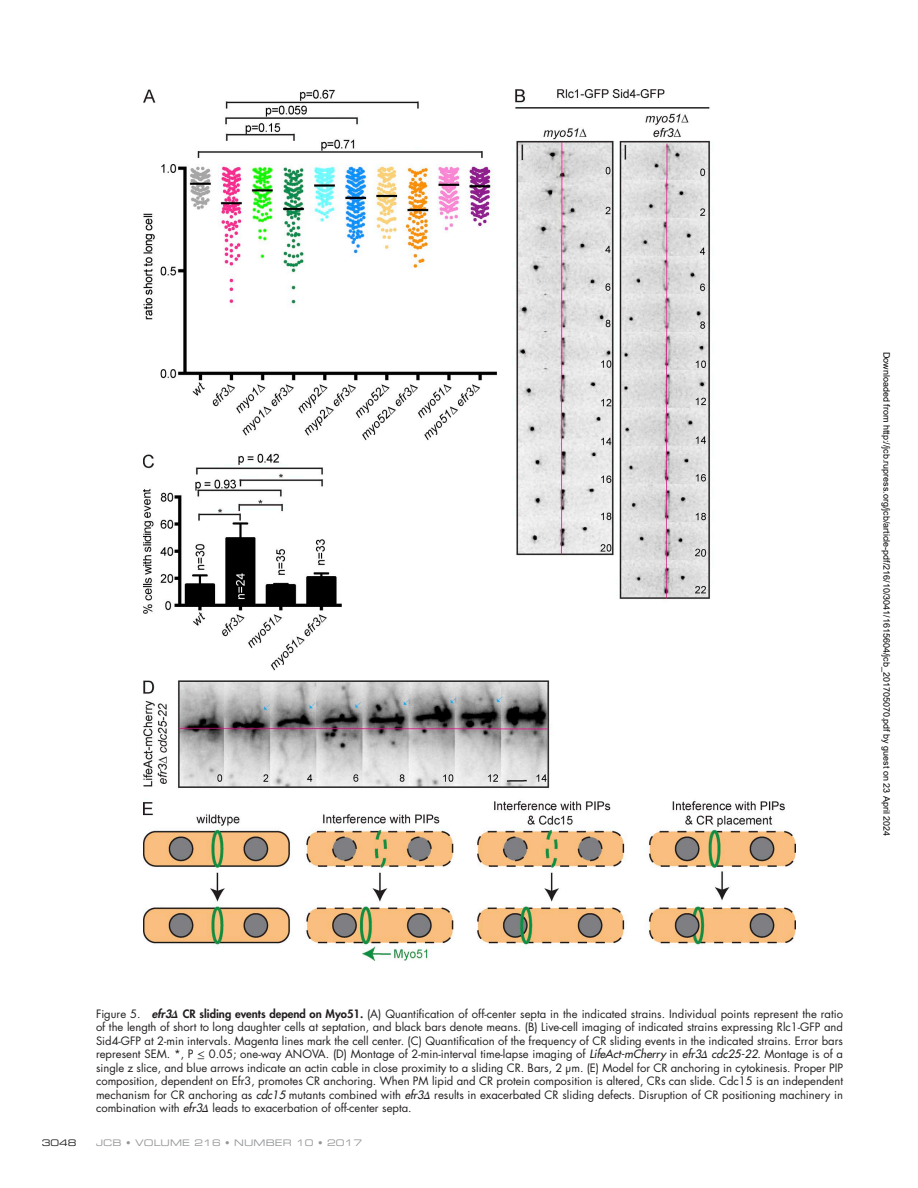
<style>
.page{position:relative;width:918px;height:1188px;background:#fff}
.page>*{position:absolute;margin:0;border:0;box-sizing:border-box;transform-origin:0 0}
.t1{font:11.25px/13.5px "Futura Std";color:#231f20;text-align:justify}
.t2{font:9px "Arial";color:#000}
.t3{font:9px "Eurostile LT Std Ex 2";letter-spacing:.01em;color:#949698}
.t4{font:9px "Eurostile LT Std Ex 2";color:#231f20}
.s1{font-weight:800;font-style:italic}
.s2{font-family:"STIX General";font-weight:700;font-style:italic}
.s3{font-weight:800}
.s4{font-family:"STIX General"}
.s5{font-weight:500;font-style:italic}
.s6{font-family:"STIX General";font-style:italic}
</style>
<div class="page">
<img style="left:143px;top:90px;width:653px;height:871px">
<p class="t2" style="left:890px;top:352px;width:486px;rotate:90deg">Downloaded from http://jcb.rupress.org/jcb/article-pdf/216/10/3041/1615604/jcb_201705070.pdf by guest on 23 April 2024</p>
<p class="t1" style="left:96px;top:1007px;width:749px">Figure 5. <span class="s1">efr3</span><span class="s2">Δ</span> <span class="s3">CR sliding events depend on Myo51.</span> (A) Quantification of off-center septa in the indicated strains. Individual points represent the ratio of the length of short to long daughter cells at septation, and black bars denote means. (B) Live-cell imaging of indicated strains expressing Rlc1-GFP and Sid4-GFP at 2-min intervals. Magenta lines mark the cell center. (C) Quantification of the frequency of CR sliding events in the indicated strains. Error bars represent SEM. *, P <span class="s4">≤</span> 0.05; one-way ANOVA. (D) Montage of 2-min-interval time-lapse imaging of <span class="s5">LifeAct-mCherry</span> in <span class="s5">efr3</span><span class="s6">Δ</span> <span class="s5">cdc25-22.</span> Montage is of a single z slice, and blue arrows indicate an actin cable in close proximity to a sliding CR. Bars, 2 µm. (E) Model for CR anchoring in cytokinesis. Proper PIP composition, dependent on Efr3, promotes CR anchoring. When PM lipid and CR protein composition is altered, CRs can slide. Cdc15 is an independent mechanism for CR anchoring as <span class="s5">cdc15</span> mutants combined with <span class="s5">efr3</span><span class="s6">Δ</span> results in exacerbated CR sliding defects. Disruption of CR positioning machinery in combination with <span class="s5">efr3</span><span class="s6">Δ</span> leads to exacerbation of off-center septa.</p>
<p class="t4" style="left:42px;top:1136px;width:36px">3048</p>
<p class="t3" style="left:96px;top:1136px;width:268px">JCB • VOLUME 216 • NUMBER 10 • 2017</p>
</div>
